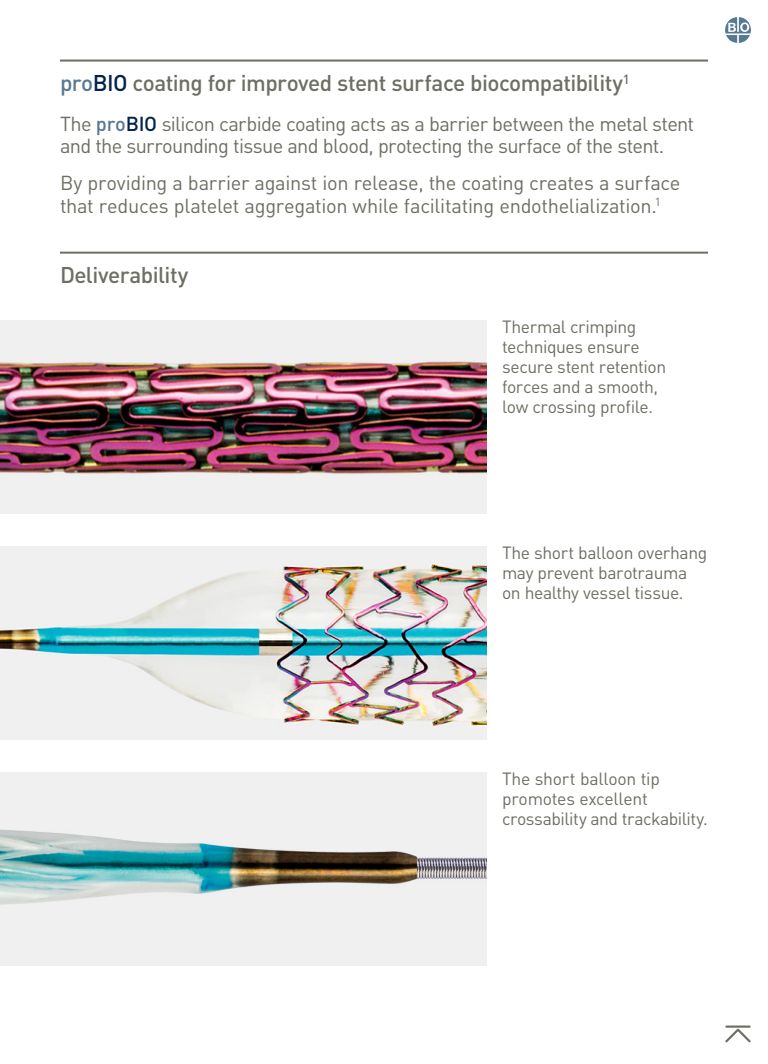
<style>
.page{position:relative;width:768px;height:1064px;background:#fff}
.page>*{position:absolute;margin:0;border:0;box-sizing:border-box;transform-origin:0 0}
.t1{font:500 22.5px "DIN Pro";letter-spacing:-.025em;color:#6e6e64}
.t2{font:20px/22.5px "DIN Pro";letter-spacing:-.02em;color:#6e6e64}
.t3{font:17.5px/20px "DIN Pro";letter-spacing:-.02em;color:#6e6e64}
.s1{color:#587992}
.s2{color:#00234c}
.s3{font-weight:500;color:#587992}
.s4{font-weight:500;color:#00234c}
</style>
<div class="page">
<img style="left:0;top:772px;width:487px;height:193px">
<img style="left:0;top:546px;width:487px;height:193px">
<img style="left:0;top:320px;width:487px;height:193px">
<svg style="left:725px;top:1026px;width:26px;height:17px"></svg>
<hr style="left:726px;top:1025px;width:24px;height:2px;background:#6e6e64">
<svg style="left:725px;top:17px;width:26px;height:26px"></svg>
<hr style="left:60px;top:60px;width:648px;height:2px;background:#6e6e64">
<hr style="left:60px;top:252px;width:648px;height:2px;background:#6e6e64">
<p class="t1" style="left:60px;top:68px;width:571px"><span class="s1">pro</span><span class="s2">BIO</span> coating for improved stent surface biocompatibility<sup>1</sup></p>
<p class="t2" style="left:60px;top:112px;width:636px">The <span class="s3">pro</span><span class="s4">BIO</span> silicon carbide coating acts as a barrier between the metal stent and the surrounding tissue and blood, protecting the surface of the stent.</p>
<p class="t2" style="left:60px;top:171px;width:622px">By providing a barrier against ion release, the coating creates a surface that reduces platelet aggregation while facilitating endothelialization.<sup>1</sup></p>
<p class="t1" style="left:60px;top:260px;width:130px">Deliverability</p>
<p class="t3" style="left:502px;top:315px;width:166px">Thermal crimping techniques ensure secure stent retention forces and a smooth, low crossing profile.</p>
<p class="t3" style="left:502px;top:541px;width:207px">The short balloon overhang may prevent barotrauma on healthy vessel tissue.</p>
<p class="t3" style="left:502px;top:767px;width:207px">The short balloon tip promotes excellent crossability and trackability.</p>
</div>
